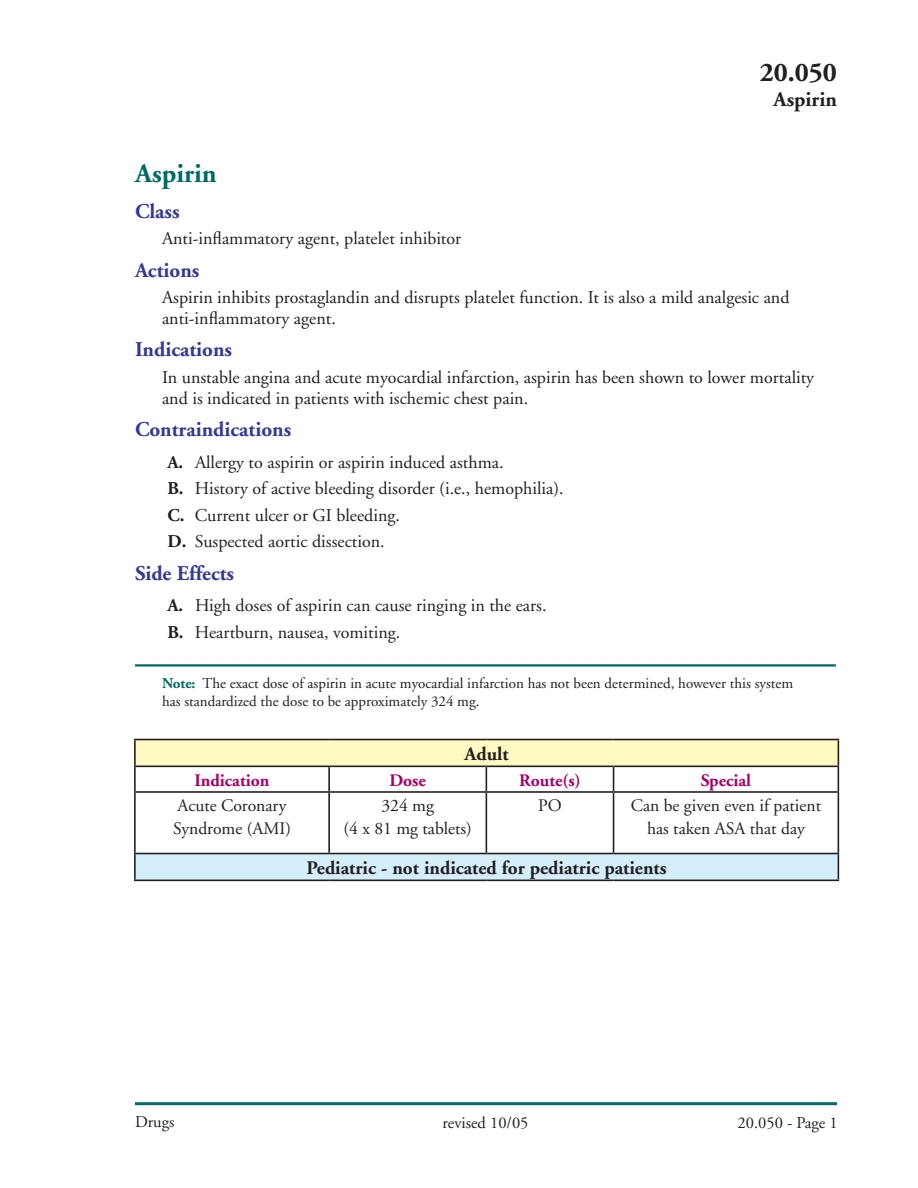
<style>
.page{position:relative;width:918px;height:1188px;background:#fff}
.page>*{position:absolute;margin:0;border:0;box-sizing:border-box;transform-origin:0 0}
.drugs_title{font:700 27px "Adobe Garamond";color:#006a64}
.page_number{font:700 27px "Adobe Garamond";color:#231f20}
.drugs_paragraph_titl{font:700 21px "Adobe Garamond";color:#343896}
.page_number-2{font:700 21px "Adobe Garamond";color:#231f20}
.Body_text{font:700 19.2px "Adobe Garamond";color:#231f20}
.Body_text-2{font:18px/21px "Adobe Garamond";color:#231f20}
.bullet_1{font:18px "Adobe Garamond";color:#231f20}
.Body_text-3{font:17.55px/22.4px "Adobe Garamond";color:#231f20;text-align:center}
.Body_text-4{font:700 17.55px "Adobe Garamond";color:#a70169}
.page_number-3{font:16.5px "Adobe Garamond";color:#231f20}
.note{font:15px/18px "Adobe Garamond";color:#231f20}
.s1{font-weight:700}
.s2{font-weight:700;color:#006a64}
</style>
<div class="page">
<hr style="left:135px;top:1102px;width:702px;height:3px;background:#006a64">
<div style="left:135px;top:740px;width:703px;height:26px;background:#fffac1"></div>
<div style="left:135px;top:854px;width:703px;height:26px;background:#d4effb"></div>
<hr style="left:134px;top:739px;width:195px;height:1px;background:#231f20">
<hr style="left:134px;top:740px;width:2px;height:26px;background:#231f20">
<hr style="left:329px;top:739px;width:157px;height:1px;background:#231f20">
<hr style="left:486px;top:739px;width:128px;height:1px;background:#231f20">
<hr style="left:614px;top:739px;width:225px;height:1px;background:#231f20">
<hr style="left:134px;top:766px;width:195px;height:1px;background:#231f20">
<hr style="left:134px;top:767px;width:2px;height:24px;background:#231f20">
<hr style="left:329px;top:766px;width:157px;height:1px;background:#231f20">
<hr style="left:328px;top:767px;width:2px;height:24px;background:#231f20">
<hr style="left:486px;top:766px;width:128px;height:1px;background:#231f20">
<svg style="left:486px;top:767px;width:1px;height:24px"></svg>
<hr style="left:614px;top:766px;width:225px;height:1px;background:#231f20">
<svg style="left:613px;top:767px;width:1px;height:24px"></svg>
<svg style="left:838px;top:740px;width:1px;height:51px"></svg>
<hr style="left:134px;top:791px;width:195px;height:2px;background:#231f20">
<hr style="left:134px;top:793px;width:2px;height:60px;background:#231f20">
<hr style="left:329px;top:791px;width:157px;height:2px;background:#231f20">
<hr style="left:328px;top:793px;width:2px;height:60px;background:#231f20">
<hr style="left:486px;top:791px;width:128px;height:2px;background:#231f20">
<hr style="left:486px;top:793px;width:1px;height:60px;background:#231f20">
<hr style="left:614px;top:791px;width:225px;height:2px;background:#231f20">
<hr style="left:613px;top:793px;width:1px;height:60px;background:#231f20">
<hr style="left:838px;top:793px;width:1px;height:60px;background:#231f20">
<hr style="left:134px;top:853px;width:195px;height:1px;background:#231f20">
<hr style="left:134px;top:854px;width:2px;height:26px;background:#231f20">
<hr style="left:329px;top:853px;width:157px;height:1px;background:#231f20">
<hr style="left:486px;top:853px;width:128px;height:1px;background:#231f20">
<hr style="left:614px;top:853px;width:225px;height:1px;background:#231f20">
<svg style="left:838px;top:854px;width:1px;height:26px"></svg>
<hr style="left:134px;top:880px;width:195px;height:1px;background:#231f20">
<hr style="left:329px;top:880px;width:157px;height:1px;background:#231f20">
<hr style="left:486px;top:880px;width:128px;height:1px;background:#231f20">
<hr style="left:614px;top:880px;width:225px;height:1px;background:#231f20">
<hr style="left:135px;top:664px;width:701px;height:3px;background:#006a64">
<p class="page_number" style="left:760px;top:58px;width:79px">20.050</p>
<p class="page_number-2" style="left:774px;top:88px;width:65px">Aspirin</p>
<p class="drugs_title" style="left:135px;top:158px;width:83px">Aspirin</p>
<p class="drugs_paragraph_titl" style="left:135px;top:200px;width:46px">Class</p>
<p class="Body_text-2" style="left:162px;top:228px;width:301px">Anti-inflammatory agent, platelet inhibitor</p>
<p class="drugs_paragraph_titl" style="left:135px;top:258px;width:66px">Actions</p>
<p class="Body_text-2" style="left:162px;top:287px;width:629px">Aspirin inhibits prostaglandin and disrupts platelet function. It is also a mild analgesic and anti-inflammatory agent.</p>
<p class="drugs_paragraph_titl" style="left:135px;top:338px;width:99px">Indications</p>
<p class="Body_text-2" style="left:162px;top:367px;width:654px">In unstable angina and acute myocardial infarction, aspirin has been shown to lower mortality and is indicated in patients with ischemic chest pain.</p>
<p class="drugs_paragraph_titl" style="left:135px;top:418px;width:158px">Contraindications</p>
<p class="bullet_1" style="left:167px;top:453px;width:338px"><span class="s1">A.</span> Allergy to aspirin or aspirin induced asthma.</p>
<p class="bullet_1" style="left:167px;top:479px;width:398px"><span class="s1">B.</span> History of active bleeding disorder (i.e., hemophilia).</p>
<p class="bullet_1" style="left:167px;top:505px;width:234px"><span class="s1">C.</span> Current ulcer or GI bleeding.</p>
<p class="bullet_1" style="left:167px;top:532px;width:219px"><span class="s1">D.</span> Suspected aortic dissection.</p>
<p class="drugs_paragraph_titl" style="left:135px;top:561px;width:101px">Side Effects</p>
<p class="bullet_1" style="left:167px;top:596px;width:381px"><span class="s1">A.</span> High doses of aspirin can cause ringing in the ears.</p>
<p class="bullet_1" style="left:167px;top:622px;width:234px"><span class="s1">B.</span> Heartburn, nausea, vomiting.</p>
<p class="note" style="left:162px;top:675px;width:633px"><span class="s2">Note:</span> The exact dose of aspirin in acute myocardial infarction has not been determined, however this system has standardized the dose to be approximately 324 mg.</p>
<p class="Body_text" style="left:465px;top:743px;width:46px">Adult</p>
<p class="Body_text-4" style="left:194px;top:770px;width:77px">Indication</p>
<p class="Body_text-4" style="left:390px;top:770px;width:38px">Dose</p>
<p class="Body_text-4" style="left:519px;top:770px;width:63px">Route(s)</p>
<p class="Body_text-4" style="left:701px;top:770px;width:52px">Special</p>
<p class="Body_text-3" style="left:173px;top:795px;width:119px;text-align:left">Acute Coronary<br>Syndrome (AMI)</p>
<p class="Body_text-3" style="left:344px;top:795px;width:130px">324 mg<br>(4 x 81 mg tablets)</p>
<p class="Body_text-3" style="left:538px;top:795px;width:25px">PO</p>
<p class="Body_text-3" style="left:631px;top:795px;width:192px">Can be given even if patient has taken ASA that day</p>
<p class="Body_text" style="left:307px;top:857px;width:362px">Pediatric - not indicated for pediatric patients</p>
<p class="page_number-3" style="left:135px;top:1113px;width:41px">Drugs</p>
<p class="page_number-3" style="left:442px;top:1114px;width:88px">revised 10/05</p>
<p class="page_number-3" style="left:738px;top:1114px;width:102px">20.050 - Page 1</p>
</div>
